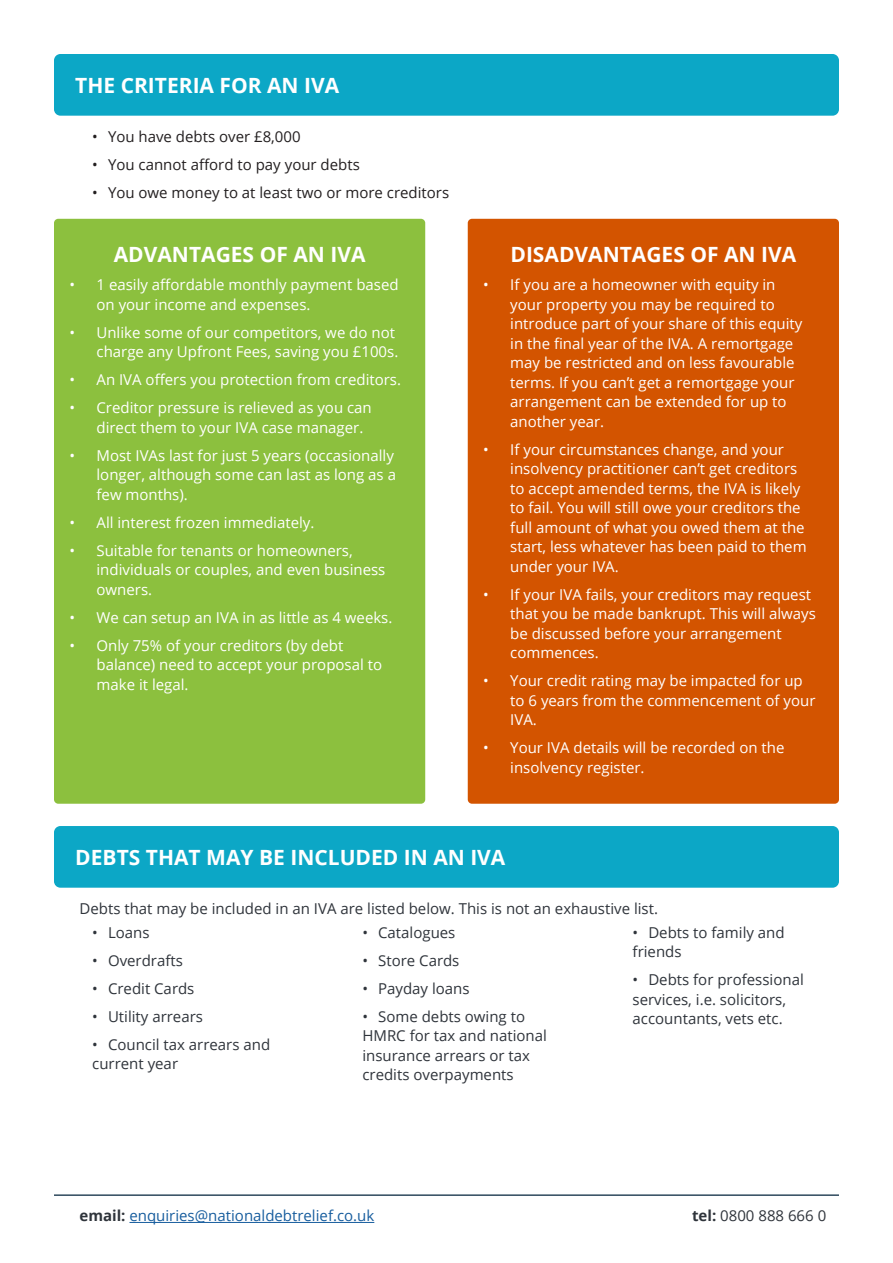
<style>
.page{position:relative;width:893px;height:1263px;background:#fff}
.page>*{position:absolute;margin:0;border:0;box-sizing:border-box;transform-origin:0 0}
.Text_Headings{font:700 21px "Open Sans";color:#fff}
.t1{font:15px/19.5px "Open Sans";color:#fff}
.Text_Headings-2{font:15px/19.5px "Open Sans";color:#2f343b}
.t2{font:15px "Open Sans";color:#231f20}
.Main_Text{font:15px "Open Sans";color:#175d9e}
.Main_Text-2{font:15px "Open Sans";color:#2f343b}
.s1{font-weight:700;color:#2f343b}
.s2{font-weight:700}
</style>
<div class="page">
<hr style="left:129px;top:1222px;width:245px;height:1px;background:#175d9e">
<div style="left:54px;top:219px;width:371px;height:585px;background:#8cc03e;border-radius:4px"></div>
<div style="left:468px;top:219px;width:371px;height:585px;background:#d35400;border-radius:4px"></div>
<div style="left:54px;top:826px;width:785px;height:62px;background:#0ca7c6;border-radius:6px"></div>
<hr style="left:54px;top:1194px;width:785px;height:2px;background:#2e495d">
<div style="left:54px;top:54px;width:785px;height:62px;background:#0ca7c6;border-radius:6px"></div>
<p class="Text_Headings" style="left:75px;top:70px;width:265px">THE CRITERIA FOR AN IVA</p>
<p class="t2" style="left:92px;top:126px;width:210px">• You have debts over £8,000</p>
<p class="t2" style="left:92px;top:154px;width:269px">• You cannot afford to pay your debts</p>
<p class="t2" style="left:92px;top:182px;width:358px">• You owe money to at least two or more creditors</p>
<p class="Text_Headings" style="left:114px;top:240px;width:253px">ADVANTAGES OF AN IVA</p>
<p class="t1" style="left:97px;top:275px;width:304px;text-indent:-27px">• 1 easily affordable monthly payment based on your income and expenses.</p>
<p class="t1" style="left:70px;top:322px;width:330px;text-align:right">• Unlike some of our competitors, we do not charge any Upfront Fees, saving you £100s.</p>
<p class="t1" style="left:70px;top:370px;width:333px">• An IVA offers you protection from creditors.</p>
<p class="t1" style="left:97px;top:398px;width:277px;text-indent:-27px">• Creditor pressure is relieved as you can direct them to your IVA case manager.</p>
<p class="t1" style="left:97px;top:445px;width:301px;text-indent:-27px">• Most IVAs last for just 5 years (occasionally longer, although some can last as long as a few months).</p>
<p class="t1" style="left:70px;top:512px;width:246px">• All interest frozen immediately.</p>
<p class="t1" style="left:97px;top:540px;width:290px;text-indent:-27px">• Suitable for tenants or homeowners, individuals or couples, and even business owners.</p>
<p class="t1" style="left:70px;top:607px;width:324px">• We can setup an IVA in as little as 4 weeks.</p>
<p class="t1" style="left:97px;top:635px;width:287px;text-indent:-27px">• Only 75% of your creditors (by debt balance) need to accept your proposal to make it legal.</p>
<p class="Text_Headings" style="left:510px;top:240px;width:287px">DISADVANTAGES OF AN IVA</p>
<p class="t1" style="left:510px;top:275px;width:294px;text-indent:-27px">• If you are a homeowner with equity in your property you may be required to introduce part of your share of this equity in the final year of the IVA. A remortgage may be restricted and on less favourable terms. If you can’t get a remortgage your arrangement can be extended for up to another year.</p>
<p class="t1" style="left:510px;top:439px;width:298px;text-indent:-27px">• If your circumstances change, and your insolvency practitioner can’t get creditors to accept amended terms, the IVA is likely to fail. You will still owe your creditors the full amount of what you owed them at the start, less whatever has been paid to them under your IVA.</p>
<p class="t1" style="left:510px;top:584px;width:307px;text-indent:-27px">• If your IVA fails, your creditors may request that you be made bankrupt. This will always be discussed before your arrangement commences.</p>
<p class="t1" style="left:510px;top:671px;width:307px;text-indent:-27px">• Your credit rating may be impacted for up to 6 years from the commencement of your<br>IVA.</p>
<p class="t1" style="left:510px;top:738px;width:276px;text-indent:-27px">• Your IVA details will be recorded on the insolvency register.</p>
<p class="Text_Headings" style="left:75px;top:842px;width:432px">DEBTS THAT MAY BE INCLUDED IN AN IVA</p>
<p class="Text_Headings-2" style="left:80px;top:898px;width:580px">Debts that may be included in an IVA are listed below. This is not an exhaustive list.</p>
<p class="Text_Headings-2" style="left:92px;top:922px;width:59px">• Loans</p>
<p class="Text_Headings-2" style="left:92px;top:950px;width:92px">• Overdrafts</p>
<p class="Text_Headings-2" style="left:92px;top:978px;width:104px">• Credit Cards</p>
<p class="Text_Headings-2" style="left:92px;top:1006px;width:112px">• Utility arrears</p>
<p class="Text_Headings-2" style="left:92px;top:1034px;width:179px">• Council tax arrears and current year</p>
<p class="Text_Headings-2" style="left:633px;top:922px;width:154px">• Debts to family and friends</p>
<p class="Text_Headings-2" style="left:633px;top:969px;width:173px">• Debts for professional services, i.e. solicitors, accountants, vets etc.</p>
<p class="Text_Headings-2" style="left:362px;top:922px;width:95px">• Catalogues</p>
<p class="Text_Headings-2" style="left:362px;top:950px;width:99px">• Store Cards</p>
<p class="Text_Headings-2" style="left:362px;top:978px;width:109px">• Payday loans</p>
<p class="Text_Headings-2" style="left:362px;top:1006px;width:186px">• Some debts owing to<br>HMRC for tax and national insurance arrears or tax credits overpayments</p>
<p class="Main_Text" style="left:80px;top:1205px;width:296px"><span class="s1">email:</span> enquiries@nationaldebtrelief.co.uk</p>
<p class="Main_Text-2" style="left:692px;top:1205px;width:136px"><span class="s2">tel:</span> 0800 888 666 0</p>
</div>
